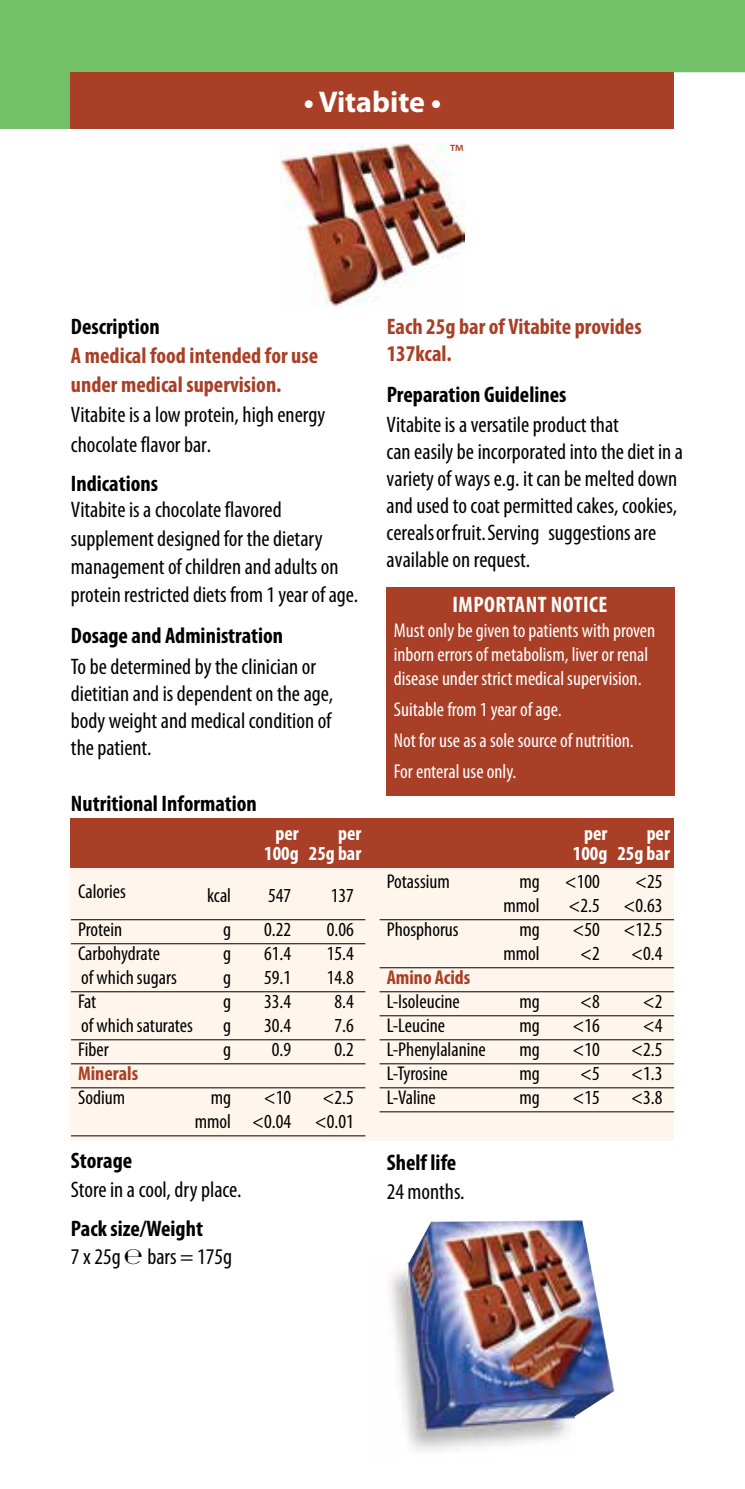
<style>
.page{position:relative;width:745px;height:1489px;background:#fff}
.page>*{position:absolute;margin:0;border:0;box-sizing:border-box;transform-origin:0 0}
.t1{font:700 30px "Myriad Pro";color:#fff}
.t2{font:condensed 22.5px/27px "Myriad Pro";color:#000}
.t3{font:700 condensed 22.5px/28.5px "Myriad Pro";color:#000}
.t4{font:700 condensed 22.5px/29.8px "Myriad Pro";color:#a93f26}
.t5{font:700 condensed 22.5px "Myriad Pro";letter-spacing:.02em;color:#fff}
.t6{font:22.5px "Myriad Pro";color:#a93f26}
.t7{font:condensed 20px/24px "Myriad Pro";color:#000;text-align:right}
.t8{font:condensed 20px/24px "Myriad Pro";color:#fff}
.t9{font:700 condensed 20px/20px "Myriad Pro";color:#fff;text-align:right}
.t10{font:700 condensed 20px "Myriad Pro";color:#a93f26}
.s1{font-weight:400}
.s2{font-weight:400;font-stretch:normal}
</style>
<div class="page">
<img style="left:388px;top:1220px;width:226px;height:231px">
<div style="left:0;top:0;width:744px;height:129px;background:#73c167"></div>
<div style="left:71px;top:72px;width:602px;height:57px;background:#a93f26"></div>
<div style="left:386px;top:587px;width:287px;height:208px;background:#a93f26"></div>
<img style="left:280px;top:143px;width:184px;height:164px">
<div style="left:71px;top:866px;width:602px;height:274px;background:#fef5ed"></div>
<hr style="left:71px;top:919px;width:294px;height:1px;background:#000">
<hr style="left:71px;top:943px;width:294px;height:1px;background:#000">
<hr style="left:71px;top:991px;width:294px;height:1px;background:#000">
<hr style="left:71px;top:1039px;width:294px;height:1px;background:#000">
<hr style="left:71px;top:1063px;width:294px;height:1px;background:#000">
<hr style="left:71px;top:1087px;width:294px;height:1px;background:#000">
<hr style="left:71px;top:1135px;width:294px;height:1px;background:#000">
<hr style="left:379px;top:919px;width:294px;height:1px;background:#000">
<hr style="left:379px;top:967px;width:294px;height:1px;background:#000">
<hr style="left:379px;top:991px;width:294px;height:1px;background:#000">
<hr style="left:379px;top:1015px;width:294px;height:1px;background:#000">
<hr style="left:379px;top:1039px;width:294px;height:1px;background:#000">
<hr style="left:379px;top:1063px;width:294px;height:1px;background:#000">
<hr style="left:379px;top:1087px;width:294px;height:1px;background:#000">
<hr style="left:379px;top:1111px;width:294px;height:1px;background:#000">
<div style="left:71px;top:818px;width:602px;height:49px;background:#a93f26"></div>
<h1 class="t1" style="left:303px;top:82px;width:139px">• Vitabite •</h1>
<p class="t6" style="left:449px;top:139px;width:15px">™</p>
<p class="t3" style="left:71px;top:311px;width:90px">Description</p>
<p class="t4" style="left:71px;top:340px;width:248px">A medical food intended for use under medical supervision.</p>
<p class="t2" style="left:71px;top:399px;width:256px;line-height:29.8px">Vitabite is a low protein, high energy chocolate flavor bar.</p>
<p class="t3" style="left:71px;top:468px;width:89px">Indications</p>
<p class="t2" style="left:71px;top:494px;width:288px;line-height:28.5px">Vitabite is a chocolate flavored supplement designed for the dietary management of children and adults on protein restricted diets from 1 year of age.</p>
<p class="t3" style="left:71px;top:621px;width:214px">Dosage and Administration</p>
<p class="t2" style="left:71px;top:652px;width:263px">To be determined by the clinician or dietitian and is dependent on the age, body weight and medical condition of the patient.</p>
<p class="t3" style="left:71px;top:788px;width:187px">Nutritional Information</p>
<p class="t4" style="left:386px;top:312px;width:256px;line-height:27px">Each 25g bar of Vitabite provides<br>137kcal.</p>
<p class="t3" style="left:386px;top:380px;width:181px">Preparation Guidelines</p>
<p class="t2" style="left:386px;top:411px;width:298px">Vitabite is a versatile product that<br>can easily be incorporated into the diet in a variety of ways e.g. it can be melted down and used to coat permitted cakes, cookies, cereals or fruit. Serving suggestions are available on request.</p>
<p class="t5" style="left:452px;top:590px;width:57px">Important</p>
<p class="t5" style="left:550px;top:590px;width:58px">NOTICE</p>
<p class="t8" style="left:393px;top:618px;width:263px">Must only be given to patients with proven inborn errors of metabolism, liver or renal disease under strict medical supervision.</p>
<p class="t8" style="left:393px;top:694px;width:241px;line-height:31px">Suitable from 1 year of age.<br>Not for use as a sole source of nutrition.<br>For enteral use only.</p>
<p class="t9" style="left:264px;top:823px;width:99px">per<br>100g 25g bar</p>
<p class="t9" style="left:583px;top:823px;width:25px">per</p>
<p class="t9" style="left:275px;top:823px;width:25px">per</p>
<p class="t9" style="left:572px;top:823px;width:98px">per<br>100g 25g bar</p>
<p class="t7" style="left:207px;top:883px;width:25px">kcal</p>
<p class="t7" style="left:268px;top:883px;width:25px">547</p>
<p class="t7" style="left:330px;top:883px;width:25px">137</p>
<p class="t7" style="left:78px;top:917px;width:46px">Protein</p>
<p class="t7" style="left:223px;top:917px;width:9px">g</p>
<p class="t7" style="left:264px;top:917px;width:28px">0.22</p>
<p class="t7" style="left:326px;top:917px;width:28px">0.06</p>
<p class="t7" style="left:78px;top:941px;width:83px">Carbohydrate</p>
<p class="t7" style="left:223px;top:941px;width:9px">g</p>
<p class="t7" style="left:264px;top:941px;width:28px">61.4</p>
<p class="t7" style="left:326px;top:941px;width:28px">15.4</p>
<p class="t7" style="left:81px;top:965px;width:97px">of which sugars</p>
<p class="t7" style="left:223px;top:965px;width:9px">g</p>
<p class="t7" style="left:264px;top:965px;width:28px">59.1</p>
<p class="t7" style="left:326px;top:965px;width:28px">14.8</p>
<p class="t7" style="left:78px;top:989px;width:20px">Fat</p>
<p class="t7" style="left:223px;top:989px;width:9px">g</p>
<p class="t7" style="left:264px;top:989px;width:28px">33.4</p>
<p class="t7" style="left:334px;top:989px;width:21px">8.4</p>
<p class="t7" style="left:81px;top:1013px;width:113px">of which saturates</p>
<p class="t7" style="left:223px;top:1013px;width:9px">g</p>
<p class="t7" style="left:264px;top:1013px;width:28px">30.4</p>
<p class="t7" style="left:334px;top:1013px;width:21px">7.6</p>
<p class="t7" style="left:223px;top:1037px;width:9px">g</p>
<p class="t7" style="left:272px;top:1037px;width:21px">0.9</p>
<p class="t7" style="left:334px;top:1037px;width:21px">0.2</p>
<p class="t10" style="left:78px;top:1061px;width:62px">Minerals</p>
<p class="t7" style="left:78px;top:1085px;width:49px">Sodium</p>
<p class="t7" style="left:210px;top:1085px;width:22px">mg</p>
<p class="t7" style="left:264px;top:1085px;width:29px">&lt;10</p>
<p class="t7" style="left:195px;top:1085px;width:160px">&lt;2.5<br>mmol &lt;0.04 &lt;0.01</p>
<p class="t3" style="left:71px;top:1145px;width:63px">Storage</p>
<p class="t2" style="left:71px;top:1175px;width:172px">Store in a cool, dry place.</p>
<p class="t3" style="left:71px;top:1213px;width:163px">Pack size/Weight<br><span class="s1">7 x 25g</span> <span class="s2">℮</span> <span class="s1">bars = 175g</span></p>
<p class="t7" style="left:386px;top:869px;width:65px">Potassium</p>
<p class="t7" style="left:519px;top:869px;width:82px">mg &lt;100</p>
<p class="t7" style="left:634px;top:869px;width:29px">&lt;25</p>
<p class="t7" style="left:503px;top:893px;width:38px">mmol</p>
<p class="t7" style="left:568px;top:893px;width:95px">&lt;2.5 &lt;0.63</p>
<p class="t7" style="left:386px;top:917px;width:73px">Phosphorus</p>
<p class="t7" style="left:519px;top:917px;width:22px">mg</p>
<p class="t7" style="left:572px;top:917px;width:91px">&lt;50 &lt;12.5</p>
<p class="t7" style="left:503px;top:941px;width:38px">mmol</p>
<p class="t7" style="left:580px;top:941px;width:21px">&lt;2</p>
<p class="t7" style="left:630px;top:941px;width:33px">&lt;0.4</p>
<p class="t10" style="left:386px;top:965px;width:85px">Amino Acids</p>
<p class="t7" style="left:386px;top:989px;width:75px">L-Isoleucine</p>
<p class="t7" style="left:519px;top:989px;width:22px">mg</p>
<p class="t7" style="left:580px;top:989px;width:21px">&lt;8</p>
<p class="t7" style="left:642px;top:989px;width:21px">&lt;2</p>
<p class="t7" style="left:386px;top:1013px;width:60px">L-Leucine</p>
<p class="t7" style="left:519px;top:1013px;width:22px">mg</p>
<p class="t7" style="left:572px;top:1013px;width:29px">&lt;16</p>
<p class="t7" style="left:642px;top:1013px;width:21px">&lt;4</p>
<p class="t7" style="left:386px;top:1037px;width:101px">L-Phenylalanine</p>
<p class="t7" style="left:519px;top:1037px;width:22px">mg</p>
<p class="t7" style="left:572px;top:1037px;width:29px">&lt;10</p>
<p class="t7" style="left:630px;top:1037px;width:33px">&lt;2.5</p>
<p class="t7" style="left:386px;top:1061px;width:62px">L-Tyrosine</p>
<p class="t7" style="left:519px;top:1061px;width:22px">mg</p>
<p class="t7" style="left:580px;top:1061px;width:21px">&lt;5</p>
<p class="t7" style="left:630px;top:1061px;width:33px">&lt;1.3</p>
<p class="t7" style="left:386px;top:1085px;width:51px">L-Valine</p>
<p class="t7" style="left:519px;top:1085px;width:22px">mg</p>
<p class="t7" style="left:572px;top:1085px;width:29px">&lt;15</p>
<p class="t7" style="left:630px;top:1085px;width:33px">&lt;3.8</p>
<p class="t3" style="left:386px;top:1148px;width:71px">Shelf life</p>
<p class="t2" style="left:386px;top:1177px;width:79px">24 months.</p>
</div>
